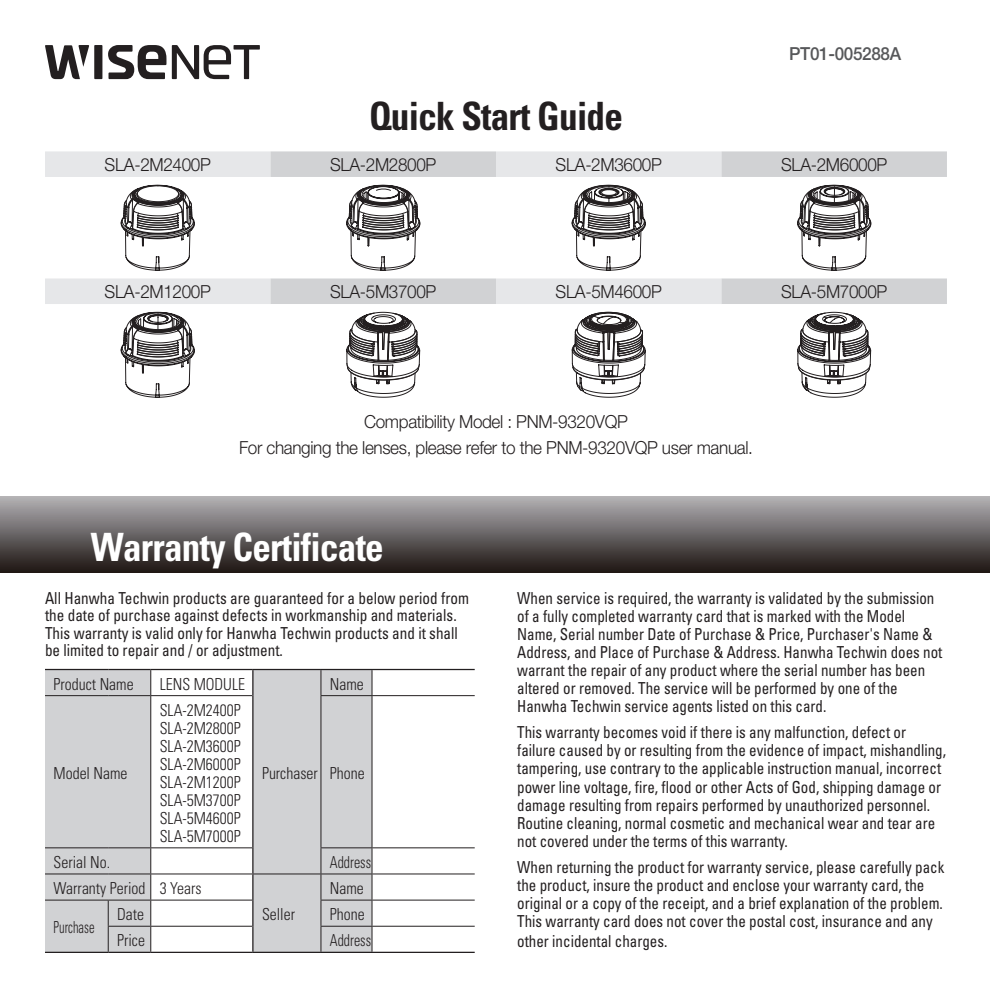
<style>
.page{position:relative;width:992px;height:986px;background:#fff}
.page>*{position:absolute;margin:0;border:0;box-sizing:border-box;transform-origin:0 0}
.t1{font:700 condensed 39px "Univers CE";letter-spacing:-.02em;color:#fff;scale:.95 1}
.t2{font:700 condensed 39px "Univers CE";letter-spacing:-.02em;color:#231f20;scale:.95 1}
.t3{font:300 18px/26.4px "Helvetica Neue cp";letter-spacing:-.02em;color:#231f20;text-align:center;scale:.95 1}
.t4{font:500 18px "Helvetica Neue cp";letter-spacing:-.02em;color:#57585a;scale:.95 1}
.t5{font:condensed 16.5px/18px "Univers CE";color:#231f20;scale:.91 1}
.t6{font:condensed 16.5px/17.4px "Univers CE";color:#231f20;scale:.92 1}
.t7{font:300 condensed 16.5px/18px "Univers CE";color:#231f20;text-align:justify;scale:.95 1}
.t8{font:300 condensed 16.5px "Univers CE";color:#231f20;scale:.85 1}
.t9{font:300 condensed 16.5px "Univers CE";color:#231f20;scale:.76 1}
</style>
<div class="page">
<svg style="left:172px;top:45px;width:88px;height:34px"></svg>
<div style="left:94px;top:45px;width:8px;height:34px;background:#231f20"></div>
<svg style="left:108px;top:45px;width:58px;height:34px"></svg>
<svg style="left:45px;top:45px;width:44px;height:34px"></svg>
<svg style="left:45px;top:151px;width:225px;height:153px"></svg>
<svg style="left:270px;top:151px;width:676px;height:153px"></svg>
<svg style="left:121px;top:185px;width:73px;height:85px"></svg>
<svg style="left:346px;top:185px;width:74px;height:85px"></svg>
<svg style="left:572px;top:185px;width:73px;height:85px"></svg>
<svg style="left:797px;top:185px;width:74px;height:85px"></svg>
<svg style="left:121px;top:312px;width:73px;height:85px"></svg>
<svg style="left:346px;top:312px;width:74px;height:85px"></svg>
<svg style="left:572px;top:312px;width:73px;height:85px"></svg>
<svg style="left:797px;top:312px;width:73px;height:85px"></svg>
<svg style="left:45px;top:670px;width:326px;height:281px;fill:#d1d2d4"></svg>
<hr style="left:45px;top:668px;width:63px;height:2px;background:#231f20">
<hr style="left:108px;top:668px;width:43px;height:2px;background:#231f20">
<svg style="left:150px;top:670px;width:1px;height:25px"></svg>
<hr style="left:151px;top:668px;width:102px;height:2px;background:#231f20">
<svg style="left:252px;top:670px;width:1px;height:25px"></svg>
<hr style="left:253px;top:668px;width:68px;height:2px;background:#231f20">
<svg style="left:320px;top:670px;width:1px;height:25px"></svg>
<hr style="left:321px;top:668px;width:51px;height:2px;background:#231f20">
<svg style="left:371px;top:670px;width:1px;height:25px"></svg>
<hr style="left:372px;top:668px;width:102px;height:2px;background:#231f20">
<hr style="left:151px;top:695px;width:101px;height:1px;background:#231f20">
<hr style="left:252px;top:695px;width:1px;height:152px;background:#231f20">
<hr style="left:320px;top:696px;width:1px;height:151px;background:#231f20">
<hr style="left:320px;top:695px;width:52px;height:1px;background:#231f20">
<hr style="left:371px;top:696px;width:1px;height:151px;background:#231f20">
<hr style="left:372px;top:695px;width:102px;height:1px;background:#231f20">
<hr style="left:151px;top:847px;width:101px;height:1px;background:#231f20">
<hr style="left:320px;top:847px;width:52px;height:1px;background:#231f20">
<hr style="left:372px;top:847px;width:102px;height:1px;background:#231f20">
<hr style="left:45px;top:873px;width:63px;height:1px;background:#231f20">
<hr style="left:108px;top:873px;width:43px;height:1px;background:#231f20">
<hr style="left:151px;top:873px;width:102px;height:1px;background:#231f20">
<hr style="left:253px;top:873px;width:68px;height:1px;background:#231f20">
<hr style="left:321px;top:873px;width:51px;height:1px;background:#231f20">
<hr style="left:372px;top:873px;width:102px;height:1px;background:#231f20">
<hr style="left:45px;top:899px;width:63px;height:1px;background:#231f20">
<hr style="left:108px;top:899px;width:43px;height:1px;background:#231f20">
<hr style="left:151px;top:899px;width:101px;height:1px;background:#231f20">
<hr style="left:253px;top:951px;width:68px;height:1px;background:#231f20">
<hr style="left:320px;top:899px;width:52px;height:1px;background:#231f20">
<hr style="left:372px;top:899px;width:102px;height:1px;background:#231f20">
<hr style="left:45px;top:951px;width:63px;height:1px;background:#231f20">
<svg style="left:108px;top:900px;width:1px;height:51px"></svg>
<hr style="left:108px;top:925px;width:43px;height:1px;background:#231f20">
<hr style="left:108px;top:951px;width:43px;height:1px;background:#231f20">
<svg style="left:150px;top:848px;width:1px;height:103px"></svg>
<hr style="left:151px;top:925px;width:101px;height:1px;background:#231f20">
<hr style="left:151px;top:951px;width:102px;height:1px;background:#231f20">
<svg style="left:252px;top:847px;width:1px;height:104px"></svg>
<svg style="left:320px;top:848px;width:1px;height:103px"></svg>
<hr style="left:320px;top:925px;width:52px;height:1px;background:#231f20">
<hr style="left:321px;top:951px;width:51px;height:1px;background:#231f20">
<svg style="left:371px;top:848px;width:1px;height:103px"></svg>
<hr style="left:372px;top:925px;width:102px;height:1px;background:#231f20">
<hr style="left:372px;top:951px;width:102px;height:1px;background:#231f20">
<hr style="left:150px;top:696px;width:1px;height:151px;background:#231f20">
<hr style="left:45px;top:847px;width:63px;height:1px;background:#231f20">
<hr style="left:108px;top:847px;width:43px;height:1px;background:#231f20">
<hr style="left:45px;top:695px;width:63px;height:1px;background:#231f20">
<hr style="left:108px;top:695px;width:43px;height:1px;background:#231f20">
<div style="left:0;top:496px;width:989px;height:76px;background:linear-gradient(to bottom,#b5b3b7,#1f1815)"></div>
<h1 class="t2" style="left:369px;top:94px;width:269px">Quick Start Guide</h1>
<p class="t4" style="left:789px;top:44px;width:119px">PT01-005288A</p>
<p class="t3" style="left:105px;top:151px;width:113px">SLA-2M2400P</p>
<p class="t3" style="left:330px;top:151px;width:113px">SLA-2M2800P</p>
<p class="t3" style="left:555px;top:151px;width:113px">SLA-2M3600P</p>
<p class="t3" style="left:781px;top:151px;width:113px">SLA-2M6000P</p>
<p class="t3" style="left:105px;top:278px;width:113px">SLA-2M1200P</p>
<p class="t3" style="left:330px;top:278px;width:113px">SLA-5M3700P</p>
<p class="t3" style="left:555px;top:278px;width:113px">SLA-5M4600P</p>
<p class="t3" style="left:781px;top:278px;width:113px">SLA-5M7000P</p>
<p class="t3" style="left:239px;top:408px;width:542px">Compatibility Model : PNM-9320VQP<br>For changing the lenses, please refer to the PNM-9320VQP user manual.</p>
<h1 class="t1" style="left:91px;top:525px;width:310px">Warranty Certificate</h1>
<p class="t6" style="left:45px;top:589px;width:462px">All Hanwha Techwin products are guaranteed for a below period from the date of purchase against defects in workmanship and materials.<br>This warranty is valid only for Hanwha Techwin products and it shall be limited to repair and / or adjustment.</p>
<p class="t7" style="left:54px;top:675px;width:86px">Product Name</p>
<p class="t7" style="left:160px;top:675px;width:91px">LENS MODULE</p>
<p class="t7" style="left:330px;top:675px;width:37px">Name</p>
<p class="t7" style="left:54px;top:764px;width:79px">Model Name</p>
<p class="t7" style="left:160px;top:701px;width:87px">SLA-2M2400P SLA-2M2800P SLA-2M3600P SLA-2M6000P SLA-2M1200P SLA-5M3700P SLA-5M4600P SLA-5M7000P</p>
<p class="t7" style="left:262px;top:764px;width:60px">Purchaser</p>
<p class="t7" style="left:330px;top:764px;width:38px">Phone</p>
<p class="t7" style="left:54px;top:853px;width:61px">Serial No.</p>
<p class="t8" style="left:330px;top:852px;width:50px">Address</p>
<p class="t7" style="left:54px;top:879px;width:157px">Warranty Period 3 Years</p>
<p class="t7" style="left:262px;top:905px;width:36px">Seller</p>
<p class="t7" style="left:330px;top:879px;width:37px">Name</p>
<p class="t7" style="left:117px;top:905px;width:30px">Date</p>
<p class="t7" style="left:330px;top:905px;width:38px">Phone</p>
<p class="t7" style="left:117px;top:931px;width:31px">Price</p>
<p class="t8" style="left:330px;top:931px;width:50px">Address</p>
<p class="t9" style="left:54px;top:918px;width:56px">Purchase</p>
<p class="t5" style="left:517px;top:589px;width:468px">When service is required, the warranty is validated by the submission of a fully completed warranty card that is marked with the Model Name, Serial number Date of Purchase &amp; Price, Purchaser's Name &amp; Address, and Place of Purchase &amp; Address. Hanwha Techwin does not warrant the repair of any product where the serial number has been altered or removed. The service will be performed by one of the Hanwha Techwin service agents listed on this card.</p>
<p class="t5" style="left:517px;top:724px;width:473px">This warranty becomes void if there is any malfunction, defect or failure caused by or resulting from the evidence of impact, mishandling, tampering, use contrary to the applicable instruction manual, incorrect power line voltage, fire, flood or other Acts of God, shipping damage or damage resulting from repairs performed by unauthorized personnel.<br>Routine cleaning, normal cosmetic and mechanical wear and tear are not covered under the terms of this warranty.</p>
<p class="t5" style="left:517px;top:858px;width:471px">When returning the product for warranty service, please carefully pack the product, insure the product and enclose your warranty card, the original or a copy of the receipt, and a brief explanation of the problem.<br>This warranty card does not cover the postal cost, insurance and any</p>
<p class="t5" style="left:517px;top:932px;width:166px">other incidental charges.</p>
</div>
